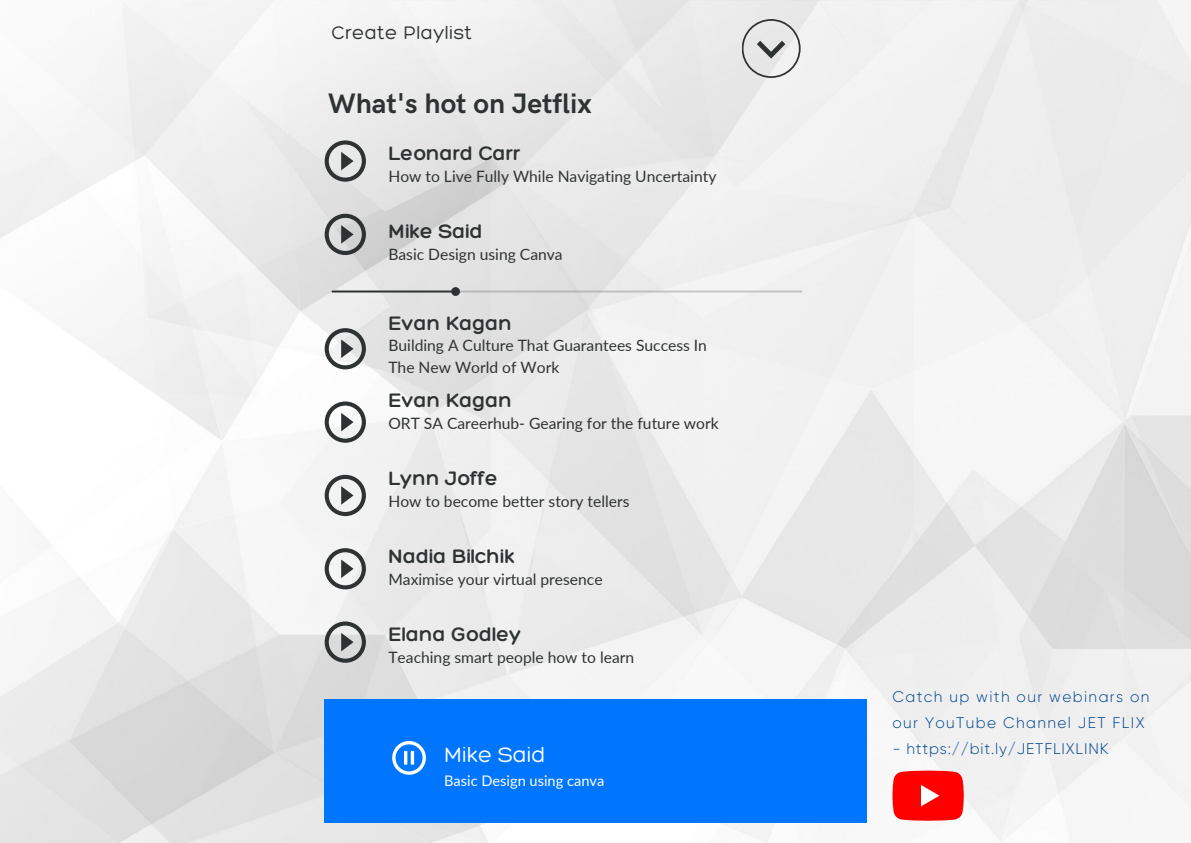
<style>
.page{position:relative;width:1191px;height:843px;background:#fff}
.page>*{position:absolute;margin:0;border:0;box-sizing:border-box;transform-origin:0 0}
.t1{font:700 28.2px "HK Grotesk";color:#2f3233}
.t2{font:300 22.6px "Hero";color:#fff}
.t3{font:300 21.1px "Hero";color:#2f3233}
.t4{font:300 19.7px "Hero";letter-spacing:.02em;color:#2f3233}
.t5{font:15.6px/21.8px "Lato";color:#2f3233}
.t6{font:300 15.4px/26.2px "Gilroy";letter-spacing:.09em;color:#00468e}
.t7{font:300 15.4px "Gilroy";letter-spacing:.055em;color:#00468e}
.t8{font:14.6px "Lato";color:#fff}
</style>
<div class="page">
<img style="left:0;top:0;width:1190px;height:842px">
<svg style="left:741px;top:19px;width:59px;height:59px"></svg>
<div style="left:324px;top:699px;width:542px;height:123px;background:#0076ff"></div>
<svg style="left:392px;top:741px;width:34px;height:33px"></svg>
<hr style="left:332px;top:290px;width:122px;height:2px;background:#2f3233">
<hr style="left:455px;top:290px;width:346px;height:2px;background:#2f3233">
<div style="left:451px;top:287px;width:9px;height:9px;background:#2f3233;border-radius:50%"></div>
<svg style="left:324px;top:548px;width:42px;height:41px"></svg>
<svg style="left:324px;top:621px;width:42px;height:41px"></svg>
<svg style="left:324px;top:474px;width:42px;height:42px"></svg>
<svg style="left:324px;top:401px;width:42px;height:41px"></svg>
<svg style="left:324px;top:328px;width:42px;height:41px"></svg>
<svg style="left:324px;top:214px;width:42px;height:41px"></svg>
<svg style="left:324px;top:140px;width:42px;height:42px"></svg>
<svg style="left:892px;top:770px;width:71px;height:50px"></svg>
<p class="t4" style="left:331px;top:20px;width:142px">Create Playlist</p>
<h1 class="t1" style="left:328px;top:88px;width:265px">What's hot on Jetflix</h1>
<h3 class="t3" style="left:388px;top:140px;width:133px">Leonard Carr</h3>
<p class="t5" style="left:388px;top:165px;width:329px">How to Live Fully While Navigating Uncertainty</p>
<h3 class="t3" style="left:388px;top:217px;width:96px">Mike Said</h3>
<p class="t5" style="left:388px;top:242px;width:176px">Basic Design using Canva</p>
<h3 class="t3" style="left:388px;top:309px;width:125px">Evan Kagan</h3>
<p class="t5" style="left:388px;top:334px;width:320px">Building A Culture That Guarantees Success In<br>The New World of Work</p>
<h3 class="t3" style="left:388px;top:387px;width:125px">Evan Kagan</h3>
<p class="t5" style="left:388px;top:412px;width:332px">ORT SA Careerhub- Gearing for the future work</p>
<h3 class="t3" style="left:388px;top:465px;width:111px">Lynn Joffe</h3>
<p class="t5" style="left:388px;top:490px;width:242px">How to become better story tellers</p>
<h3 class="t3" style="left:388px;top:543px;width:128px">Nadia Bilchik</h3>
<p class="t5" style="left:388px;top:567px;width:216px">Maximise your virtual presence</p>
<h3 class="t3" style="left:388px;top:620px;width:134px">Elana Godley</h3>
<p class="t5" style="left:388px;top:645px;width:247px">Teaching smart people how to learn</p>
<h2 class="t2" style="left:444px;top:739px;width:103px">Mike Said</h2>
<p class="t8" style="left:444px;top:770px;width:162px">Basic Design using canva</p>
<p class="t6" style="left:892px;top:683px;width:258px">Catch up with our webinars on our YouTube Channel JET FLIX</p>
<p class="t7" style="left:892px;top:740px;width:217px">- https://bit.ly/JETFLIXLINK</p>
</div>
